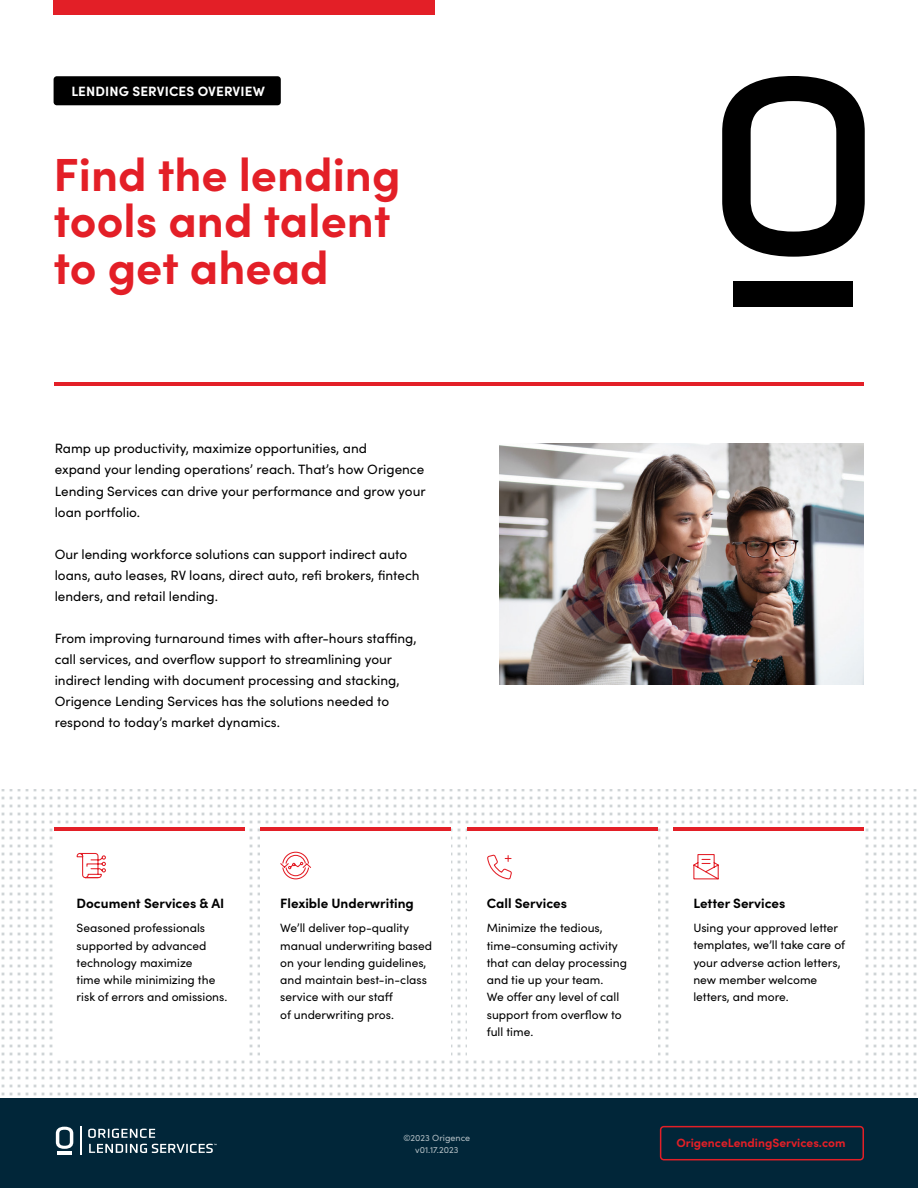
<style>
.page{position:relative;width:918px;height:1188px;background:#fff}
.page>*{position:absolute;margin:0;border:0;box-sizing:border-box;transform-origin:0 0}
.t1{font:700 46.5px/46.5px "Sofia Pro";color:#e31f27}
.t2{font:13.5px/21px "Sofia Pro";color:#000}
.t3{font:700 13.5px "Sofia Pro";color:#000}
.t4{font:700 13.5px "Sofia Pro";letter-spacing:.01em;color:#fff}
.t5{font:12px/17.2px "Sofia Pro";color:#000}
.t6{font:700 12px "Sofia Pro";color:#e31f27}
.t7{font:9px/12px "Sofia Pro";color:#fff;text-align:center}
</style>
<div class="page">
<svg style="left:1px;top:789px;width:916px;height:306px"></svg>
<div style="left:0;top:1098px;width:918px;height:90px;background:#012639"></div>
<div style="left:54px;top:829px;width:190px;height:230px;background:#fff"></div>
<div style="left:261px;top:829px;width:190px;height:230px;background:#fff"></div>
<div style="left:467px;top:829px;width:190px;height:230px;background:#fff"></div>
<div style="left:674px;top:829px;width:190px;height:230px;background:#fff"></div>
<div style="left:54px;top:0;width:381px;height:14px;background:#e31f27"></div>
<div style="left:54px;top:76px;width:227px;height:29px;background:#000;border-radius:3px"></div>
<hr style="left:54px;top:382px;width:809px;height:4px;background:#e31f27">
<hr style="left:54px;top:827px;width:190px;height:4px;background:#e31f27">
<hr style="left:261px;top:827px;width:190px;height:4px;background:#e31f27">
<hr style="left:467px;top:827px;width:190px;height:4px;background:#e31f27">
<hr style="left:674px;top:827px;width:190px;height:4px;background:#e31f27">
<svg style="left:722px;top:76px;width:143px;height:181px"></svg>
<div style="left:733px;top:282px;width:120px;height:25px;background:#000"></div>
<img style="left:500px;top:444px;width:364px;height:241px">
<div style="left:660px;top:1126px;width:204px;height:34px;border:2px solid #e31f27;border-radius:3px"></div>
<svg style="left:76px;top:852px;width:30px;height:27px"></svg>
<svg style="left:693px;top:854px;width:26px;height:26px"></svg>
<svg style="left:487px;top:854px;width:25px;height:26px"></svg>
<svg style="left:280px;top:851px;width:31px;height:29px"></svg>
<hr style="left:57px;top:1152px;width:15px;height:3px;background:#fff">
<svg style="left:56px;top:1127px;width:17px;height:22px"></svg>
<svg style="left:80px;top:1127px;width:1px;height:28px"></svg>
<svg style="left:88px;top:1129px;width:67px;height:9px"></svg>
<svg style="left:89px;top:1144px;width:128px;height:9px"></svg>
<p class="t4" style="left:71px;top:81px;width:195px">LENDING SERVICES OVERVIEW</p>
<h1 class="t1" style="left:54px;top:147px;width:349px">Find the lending tools and talent to get ahead</h1>
<p class="t2" style="left:55px;top:438px;width:372px">Ramp up productivity, maximize opportunities, and<br>expand your lending operations’ reach. That’s how Origence Lending Services can drive your performance and grow your loan portfolio.</p>
<p class="t2" style="left:55px;top:543px;width:366px">Our lending workforce solutions can support indirect auto loans, auto leases, RV loans, direct auto, refi brokers, fintech lenders, and retail lending.</p>
<p class="t2" style="left:55px;top:627px;width:363px">From improving turnaround times with after-hours staffing, call services, and overflow support to streamlining your indirect lending with document processing and stacking, Origence Lending Services has the solutions needed to respond to today’s market dynamics.</p>
<p class="t3" style="left:77px;top:893px;width:149px">Document Services &amp; AI</p>
<p class="t3" style="left:280px;top:893px;width:135px">Flexible Underwriting</p>
<p class="t3" style="left:487px;top:893px;width:82px">Call Services</p>
<p class="t3" style="left:693px;top:893px;width:94px">Letter Services</p>
<p class="t5" style="left:77px;top:919px;width:152px">Seasoned professionals supported by advanced technology maximize<br>time while minimizing the risk of errors and omissions.</p>
<p class="t5" style="left:280px;top:919px;width:153px">We’ll deliver top-quality manual underwriting based on your lending guidelines, and maintain best-in-class service with our staff<br>of underwriting pros.</p>
<p class="t5" style="left:487px;top:919px;width:142px">Minimize the tedious, time-consuming activity that can delay processing and tie up your team.<br>We offer any level of call support from overflow to full time.</p>
<p class="t5" style="left:693px;top:919px;width:153px">Using your approved letter templates, we’ll take care of your adverse action letters, new member welcome letters, and more.</p>
<p class="t7" style="left:403px;top:1131px;width:68px">©2023 Origence v01.17.2023</p>
<p class="t6" style="left:676px;top:1134px;width:171px">OrigenceLendingServices.com</p>
</div>
